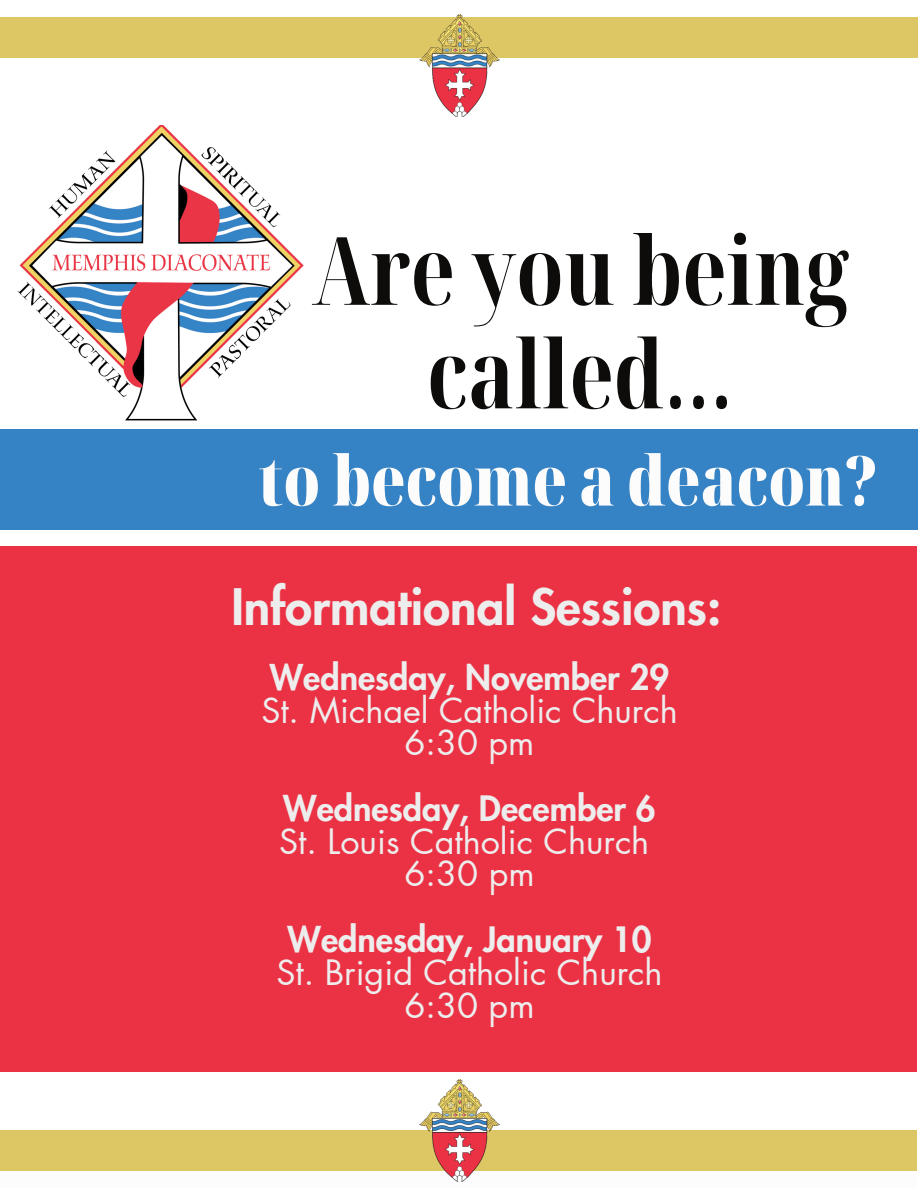
<style>
.page{position:relative;width:918px;height:1188px;background:#fff}
.page>*{position:absolute;margin:0;border:0;box-sizing:border-box;transform-origin:0 0}
.t1{font:700 extra-condensed 94.5px/103.5px "Noto Serif Display";color:#0d0c0b;text-align:center}
.t2{font:900 extra-condensed 69px "Noto Serif Display";color:#fdfcfc}
.t3{font:800 49.05px "Futura LT Pro";color:#ededed}
.t4{font:34.2px "Futura LT Pro";color:#ededed}
.t5{font:800 34.2px "Futura LT Pro";color:#ededed}
.t6{font:34.05px "Futura LT Pro";color:#ededed}
.t7{font:800 34.05px "Futura LT Pro";color:#ededed}
</style>
<div class="page">
<img style="left:17px;top:125px;width:287px;height:296px">
<div style="left:0;top:429px;width:917px;height:100px;background:#3583c5"></div>
<div style="left:0;top:546px;width:917px;height:526px;background:#eb3244"></div>
<div style="left:0;top:1130px;width:917px;height:40px;background:#ddc664"></div>
<div style="left:0;top:18px;width:918px;height:40px;background:#ddc664"></div>
<img style="left:420px;top:1079px;width:80px;height:102px">
<img style="left:420px;top:14px;width:80px;height:103px">
<p class="t1" style="left:312px;top:216px;width:539px">Are you being called...</p>
<p class="t2" style="left:258px;top:432px;width:622px">to become a deacon?</p>
<p class="t3" style="left:231px;top:584px;width:491px">Informational Sessions:</p>
<p class="t7" style="left:270px;top:662px;width:401px">Wednesday, November 29</p>
<p class="t6" style="left:261px;top:695px;width:418px">St. Michael Catholic Church</p>
<p class="t6" style="left:405px;top:727px;width:131px">6:30 pm</p>
<p class="t5" style="left:283px;top:793px;width:374px">Wednesday, December 6</p>
<p class="t4" style="left:279px;top:826px;width:372px">St. Louis Catholic Church</p>
<p class="t4" style="left:404px;top:858px;width:132px">6:30 pm</p>
<p class="t5" style="left:288px;top:924px;width:365px">Wednesday, January 10</p>
<p class="t4" style="left:276px;top:957px;width:388px">St. Brigid Catholic Church</p>
<p class="t4" style="left:404px;top:990px;width:132px">6:30 pm</p>
</div>
